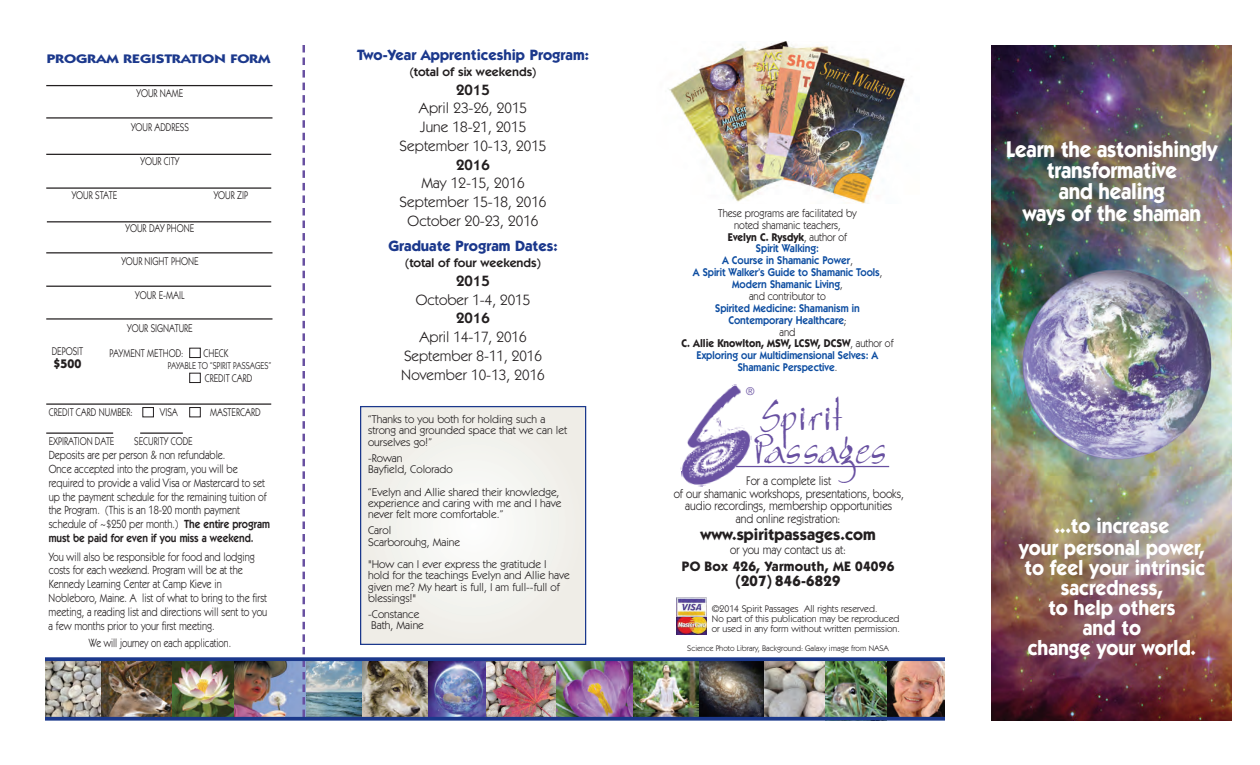
<style>
.page{position:relative;width:1260px;height:765px;background:#fff}
.page>*{position:absolute;margin:0;border:0;box-sizing:border-box;transform-origin:0 0}
.t1{font:42.5px/33.8px "Bergell Plain";letter-spacing:.02em;color:#6850a1}
.t2{font:700 22.5px/21.2px "Itc Kabel";letter-spacing:-.01em;color:#fff;text-align:center;scale:.92 1}
.t3{font:700 21.25px/20.2px "Itc Kabel";color:#fff;text-align:center;scale:.92 1}
.t4{font:700 16.25px "Itc Kabel";color:#231f20}
.t5{font:15px/18.8px "Itc Kabel";letter-spacing:.005em;color:#231f20;text-align:center}
.t6{font:700 15px "Itc Kabel";color:#1b388c}
.t7{font:600 15px "Itc Kabel";letter-spacing:.005em;color:#231f20}
.t8{font:700 15px "Itc Kabel";letter-spacing:.015em;color:#231f20}
.t9{font:700 13.75px "Itc Kabel";letter-spacing:.015em;color:#231f20}
.t10{font:12.5px/12.5px "Itc Kabel";color:#231f20;text-align:center;scale:.9 1}
.t11{font:600 12.5px "Itc Kabel";color:#231f20}
.t12{font:700 12.5px "Itc Kabel";color:#1b388c;scale:1.25 1}
.t13{font:700 12.5px "Itc Kabel";color:#231f20}
.t14{font:11.88px/13.8px "Itc Kabel";color:#231f20;scale:.85 1}
.t15{font:11.88px "Itc Kabel";color:#231f20;scale:.8 1}
.t16{font:11.25px/11.2px "Itc Kabel";color:#231f20}
.t17{font:600 11.25px/11.9px "Itc Kabel";color:#0d4da1;text-align:center;scale:.91 1}
.t18{font:11.25px "Itc Kabel";color:#231f20;scale:.8 1}
.t19{font:11.25px "Itc Kabel";color:#6850a1}
.t20{font:10px "Itc Kabel";color:#231f20;scale:.8 1}
.t21{font:9.75px/10px "Itc Kabel";color:#231f20}
.t22{font:8.12px "Itc Kabel";color:#231f20}
.s1{font-weight:600}
.s2{font-weight:400;color:#231f20}
.s3{font-weight:700;color:#231f20}
.s4{font-size:22.5px}
</style>
<div class="page">
<img style="left:991px;top:45px;width:240px;height:675px">
<img style="left:886px;top:661px;width:59px;height:56px">
<img style="left:45px;top:661px;width:56px;height:56px">
<hr style="left:46px;top:85px;width:226px;height:1px;background:#231f20">
<hr style="left:46px;top:154px;width:225px;height:1px;background:#231f20">
<hr style="left:46px;top:286px;width:225px;height:1px;background:#231f20">
<hr style="left:46px;top:187px;width:225px;height:2px;background:#231f20">
<hr style="left:47px;top:221px;width:224px;height:1px;background:#231f20">
<hr style="left:46px;top:403px;width:225px;height:2px;background:#231f20">
<hr style="left:46px;top:117px;width:226px;height:2px;background:#231f20">
<hr style="left:46px;top:318px;width:226px;height:2px;background:#231f20">
<hr style="left:46px;top:252px;width:226px;height:1px;background:#231f20">
<hr style="left:46px;top:432px;width:67px;height:2px;background:#231f20">
<div style="left:142px;top:407px;width:12px;height:10px;border:1px solid #231f20"></div>
<div style="left:189px;top:348px;width:12px;height:10px;border:1px solid #231f20"></div>
<div style="left:189px;top:373px;width:12px;height:10px;border:1px solid #231f20"></div>
<div style="left:189px;top:407px;width:12px;height:10px;border:1px solid #231f20"></div>
<img style="left:680px;top:384px;width:76px;height:103px">
<hr style="left:736px;top:466px;width:153px;height:1px;background:#6850a1">
<div style="left:361px;top:407px;width:224px;height:237px;background:#f1f1ec"></div>
<div style="left:360px;top:406px;width:226px;height:239px;border:1px solid #1b388c"></div>
<img style="left:101px;top:661px;width:72px;height:56px">
<img style="left:428px;top:661px;width:59px;height:56px">
<img style="left:173px;top:661px;width:61px;height:56px">
<img style="left:306px;top:661px;width:57px;height:56px">
<img style="left:698px;top:661px;width:66px;height:56px">
<svg style="left:363px;top:661px;width:65px;height:56px"></svg>
<img style="left:632px;top:661px;width:66px;height:56px">
<img style="left:234px;top:661px;width:72px;height:56px">
<img style="left:556px;top:661px;width:76px;height:56px">
<img style="left:764px;top:661px;width:62px;height:56px">
<img style="left:487px;top:661px;width:69px;height:56px">
<img style="left:826px;top:661px;width:60px;height:56px">
<img style="left:677px;top:597px;width:30px;height:37px">
<svg style="left:302px;top:45px;width:3px;height:672px"></svg>
<svg style="left:45px;top:717px;width:900px;height:4px;fill:#1b388c"></svg>
<svg style="left:45px;top:657px;width:900px;height:4px;fill:#1b388c"></svg>
<img style="left:669px;top:41px;width:236px;height:163px">
<hr style="left:140px;top:432px;width:43px;height:2px;background:#231f20">
<img style="left:1022px;top:268px;width:192px;height:192px">
<p class="t12" style="left:47px;top:54px;width:180px">PROGRAM REGISTRATION FORM</p>
<p class="t18" style="left:137px;top:89px;width:60px">YOUR NAME</p>
<p class="t18" style="left:131px;top:123px;width:74px">YOUR ADDRESS</p>
<p class="t18" style="left:141px;top:157px;width:50px">YOUR CITY</p>
<p class="t18" style="left:72px;top:191px;width:58px">YOUR STATE</p>
<p class="t18" style="left:214px;top:191px;width:45px">YOUR ZIP</p>
<p class="t18" style="left:126px;top:224px;width:88px">YOUR DAY PHONE</p>
<p class="t18" style="left:121px;top:257px;width:98px">YOUR NIGHT PHONE</p>
<p class="t18" style="left:135px;top:291px;width:63px">YOUR E-MAIL</p>
<p class="t18" style="left:127px;top:324px;width:83px">YOUR SIGNATURE</p>
<p class="t18" style="left:110px;top:349px;width:94px">PAYMENT METHOD:</p>
<p class="t18" style="left:203px;top:349px;width:33px">CHECK</p>
<p class="t20" style="left:168px;top:361px;width:131px">PAYABLE TO “SPIRIT PASSAGES”</p>
<p class="t18" style="left:205px;top:374px;width:61px">CREDIT CARD</p>
<p class="t18" style="left:49px;top:408px;width:106px">CREDIT CARD NUMBER:</p>
<p class="t18" style="left:160px;top:408px;width:24px">VISA</p>
<p class="t18" style="left:210px;top:408px;width:65px">MASTERCARD</p>
<p class="t18" style="left:49px;top:437px;width:84px">EXPIRATION DATE</p>
<p class="t18" style="left:134px;top:437px;width:75px">SECURITY CODE</p>
<p class="t14" style="left:49px;top:449px;width:262px">Deposits are per person &amp; non refundable.<br>Once accepted into the program, you will be required to provide a valid Visa or Mastercard to set up the payment schedule for the remaining tuition of the Program. (This is an 18-20 month payment schedule of ~$250 per month.) <span class="s1">The entire program must be paid for even if you miss a weekend.</span></p>
<p class="t14" style="left:49px;top:551px;width:259px">You will also be responsible for food and lodging costs for each weekend. Program will be at the Kennedy Learning Center at Camp Kieve in Nobleboro, Maine. A list of what to bring to the first meeting, a reading list and directions will sent to you a few months prior to your first meeting.</p>
<p class="t15" style="left:89px;top:639px;width:179px">We will journey on each application.</p>
<p class="t18" style="left:52px;top:347px;width:41px">DEPOSIT</p>
<p class="t13" style="left:54px;top:359px;width:29px">$500</p>
<p class="t6" style="left:357px;top:49px;width:233px">Two-Year Apprenticeship Program:</p>
<p class="t11" style="left:410px;top:67px;width:128px">(total of six weekends)</p>
<p class="t7" style="left:456px;top:84px;width:35px">2015</p>
<p class="t5" style="left:400px;top:100px;width:148px">April 23-26, 2015<br>June 18-21, 2015<br>September 10-13, 2015</p>
<p class="t7" style="left:456px;top:159px;width:35px">2016</p>
<p class="t5" style="left:400px;top:175px;width:148px">May 12-15, 2016<br>September 15-18, 2016<br>October 20-23, 2016</p>
<p class="t6" style="left:388px;top:240px;width:171px">Graduate Program Dates:</p>
<p class="t11" style="left:405px;top:258px;width:137px">(total of four weekends)</p>
<p class="t7" style="left:456px;top:276px;width:35px">2015</p>
<p class="t5" style="left:416px;top:291px;width:116px">October 1-4, 2015</p>
<p class="t7" style="left:456px;top:313px;width:35px">2016</p>
<p class="t5" style="left:401px;top:329px;width:145px">April 14-17, 2016<br>September 8-11, 2016<br>November 10-13, 2016</p>
<p class="t16" style="left:368px;top:414px;width:201px">“Thanks to you both for holding such a strong and grounded space that we can let ourselves go!”</p>
<p class="t16" style="left:368px;top:453px;width:86px">-Rowan<br>Bayfield, Colorado</p>
<p class="t16" style="left:368px;top:487px;width:195px">“Evelyn and Allie shared their knowledge, experience and caring with me and I have never felt more comfortable.”</p>
<p class="t16" style="left:368px;top:526px;width:94px">Carol<br>Scarborouhg, Maine</p>
<p class="t16" style="left:368px;top:559px;width:203px">"How can I ever express the gratitude I hold for the teachings Evelyn and Allie have given me? My heart is full, I am full--full of blessings!"</p>
<p class="t16" style="left:368px;top:609px;width:57px">-Constance<br>Bath, Maine</p>
<p class="t17" style="left:693px;top:208px;width:210px"><span class="s2">These programs are facilitated by<br>noted shamanic teachers,<br></span><span class="s3">Evelyn C. Rysdyk</span><span class="s2">, author of<br></span>Spirit Walking:<br>A Course in Shamanic Power<span class="s2">,<br></span>A Spirit Walker’s Guide to Shamanic Tools<span class="s2">,<br></span>Modern Shamanic Living<span class="s2">,<br>and contributor to</span></p>
<p class="t17" style="left:682px;top:303px;width:234px">Spirited Medicine: Shamanism in<br>Contemporary Healthcare<span class="s2">;<br>and<br></span><span class="s3">C. Allie Knowlton, MSW, LCSW, DCSW</span><span class="s2">, author of<br></span>Exploring our Multidimensional Selves: A<br>Shamanic Perspective<span class="s2">.</span></p>
<p class="t19" style="left:746px;top:387px;width:11px">®</p>
<h1 class="t1" style="left:754px;top:410px;width:134px">Spirit<br>Passages</h1>
<p class="t10" style="left:674px;top:476px;width:257px">For a complete list<br>of our shamanic workshops, presentations, books, audio recordings, membership opportunities<br>and online registration:</p>
<h3 class="t4" style="left:701px;top:528px;width:177px">www.spiritpassages.com</h3>
<p class="t10" style="left:730px;top:544px;width:130px">or you may contact us at:</p>
<p class="t9" style="left:682px;top:561px;width:214px">PO Box 426, Yarmouth, ME 04096</p>
<p class="t8" style="left:736px;top:575px;width:106px">(207) 846-6829</p>
<p class="t21" style="left:712px;top:604px;width:189px">©2014 Spirit Passages All rights reserved.<br>No part of this publication may be reproduced or used in any form without written permission.</p>
<p class="t22" style="left:687px;top:645px;width:203px">Science Photo Library, Background: Galaxy image from NASA</p>
<h2 class="t2" style="left:1006px;top:140px;width:231px">Learn the astonishingly transformative<br>and healing<br>ways of the shaman</h2>
<h3 class="t3" style="left:1019px;top:518px;width:204px"><span class="s4">...</span>to increase<br>your personal power, to feel your intrinsic sacredness,<br>to help others<br>and to<br>change your world.</h3>
</div>
